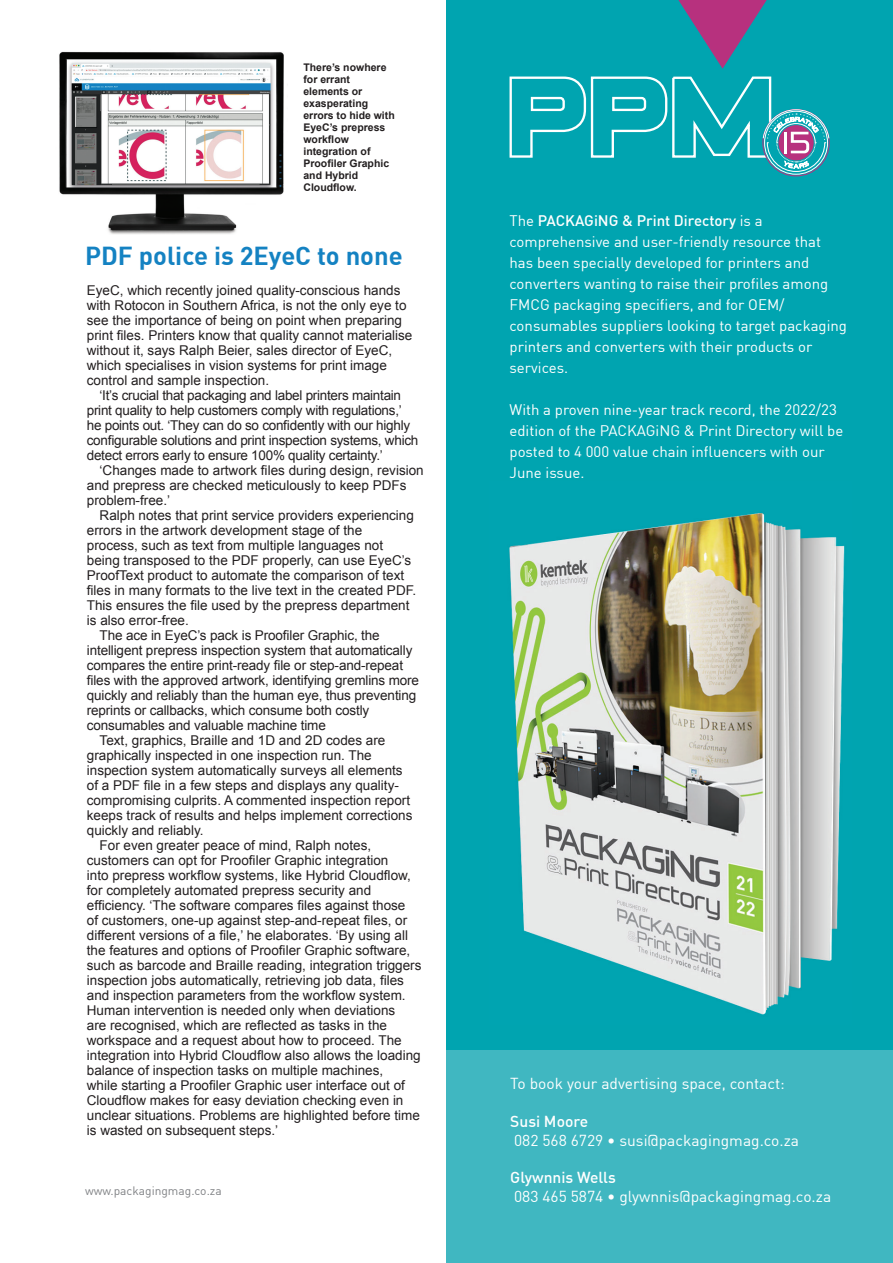
<style>
.page{position:relative;width:893px;height:1263px;background:#fff}
.page>*{position:absolute;margin:0;border:0;box-sizing:border-box;transform-origin:0 0}
.t1{font:700 25.5px "DIN";color:#1482c2}
.t2{font:15.6px "DIN";color:#fff}
.t3{font:500 15.6px "DIN";color:#fff}
.t4{font:15px/21px "DIN";color:#fff}
.t5{font:13.5px/15px "Arial";color:#231f20}
.t6{font:13.5px/15px "Arial";letter-spacing:-.02em;color:#231f20}
.t7{font:12px "DIN";color:#808285}
.t8{font:700 10.5px/12px "Arial";color:#231f20}
.s1{font-weight:500}
</style>
<div class="page">
<img style="left:59px;top:51px;width:225px;height:183px">
<div style="left:446px;top:1050px;width:447px;height:213px;background:#40b7c1"></div>
<div style="left:446px;top:0;width:447px;height:1049px;background:#00a4b0"></div>
<img style="left:509px;top:513px;width:336px;height:502px">
<svg style="left:509px;top:76px;width:321px;height:97px"></svg>
<svg style="left:678px;top:0;width:89px;height:69px"></svg>
<p class="t8" style="left:303px;top:62px;width:93px">There’s nowhere for errant elements or exasperating errors to hide with<br>EyeC’s prepress workflow integration of<br>Proofiler Graphic and Hybrid<br>Cloudflow.</p>
<h1 class="t1" style="left:85px;top:239px;width:319px">PDF police is 2EyeC to none</h1>
<p class="t5" style="left:87px;top:283px;width:327px">EyeC, which recently joined quality-conscious hands with Rotocon in Southern Africa, is not the only eye to see the importance of being on point when preparing print files. Printers know that quality cannot materialise without it, says Ralph Beier, sales director of EyeC, which specialises in vision systems for print image control and sample inspection.</p>
<p class="t6" style="left:87px;top:388px;width:333px;text-indent:13px">‘It’s crucial that packaging and label printers maintain print quality to help customers comply with regulations,’ he points out. ‘They can do so confidently with our highly configurable solutions and print inspection systems, which detect errors early to ensure 100% quality certainty.’</p>
<p class="t5" style="left:87px;top:463px;width:338px;text-indent:13px">‘Changes made to artwork files during design, revision and prepress are checked meticulously to keep PDFs problem-free.’</p>
<p class="t5" style="left:100px;top:508px;width:316px">Ralph notes that print service providers experiencing</p>
<p class="t5" style="left:87px;top:523px;width:277px">errors in the artwork development stage of the</p>
<p class="t5" style="left:87px;top:538px;width:298px">process, such as text from multiple languages not</p>
<p class="t5" style="left:87px;top:553px;width:326px">being transposed to the PDF properly, can use EyeC’s</p>
<p class="t5" style="left:87px;top:568px;width:319px">ProofText product to automate the comparison of text</p>
<p class="t5" style="left:87px;top:583px;width:331px">files in many formats to the live text in the created PDF.</p>
<p class="t5" style="left:87px;top:598px;width:324px">This ensures the file used by the prepress department</p>
<p class="t5" style="left:87px;top:613px;width:104px">is also error-free.</p>
<p class="t5" style="left:100px;top:628px;width:282px">The ace in EyeC’s pack is Proofiler Graphic, the</p>
<p class="t5" style="left:87px;top:643px;width:327px">intelligent prepress inspection system that automatically</p>
<p class="t5" style="left:87px;top:658px;width:318px">compares the entire print-ready file or step-and-repeat</p>
<p class="t5" style="left:87px;top:673px;width:334px">files with the approved artwork, identifying gremlins more</p>
<p class="t5" style="left:87px;top:688px;width:331px">quickly and reliably than the human eye, thus preventing</p>
<p class="t5" style="left:87px;top:703px;width:284px">reprints or callbacks, which consume both costly</p>
<p class="t5" style="left:87px;top:718px;width:240px">consumables and valuable machine time</p>
<p class="t5" style="left:100px;top:733px;width:287px">Text, graphics, Braille and 1D and 2D codes are</p>
<p class="t5" style="left:87px;top:748px;width:286px">graphically inspected in one inspection run. The</p>
<p class="t5" style="left:87px;top:763px;width:317px">inspection system automatically surveys all elements</p>
<p class="t5" style="left:87px;top:778px;width:314px">of a PDF file in a few steps and displays any quality-</p>
<p class="t5" style="left:87px;top:793px;width:325px">compromising culprits. A commented inspection report</p>
<p class="t5" style="left:87px;top:808px;width:327px">keeps track of results and helps implement corrections</p>
<p class="t5" style="left:87px;top:823px;width:118px">quickly and reliably.</p>
<p class="t5" style="left:100px;top:838px;width:273px">For even greater peace of mind, Ralph notes,</p>
<p class="t5" style="left:87px;top:853px;width:303px">customers can opt for Proofiler Graphic integration</p>
<p class="t5" style="left:87px;top:868px;width:326px">into prepress workflow systems, like Hybrid Cloudflow,</p>
<p class="t5" style="left:87px;top:883px;width:286px">for completely automated prepress security and</p>
<p class="t5" style="left:87px;top:898px;width:320px">efficiency. ‘The software compares files against those</p>
<p class="t5" style="left:87px;top:913px;width:322px">of customers, one-up against step-and-repeat files, or</p>
<p class="t5" style="left:87px;top:928px;width:323px">different versions of a file,’ he elaborates. ‘By using all</p>
<p class="t5" style="left:87px;top:943px;width:325px">the features and options of Proofiler Graphic software,</p>
<p class="t5" style="left:87px;top:958px;width:336px">such as barcode and Braille reading, integration triggers</p>
<p class="t5" style="left:87px;top:973px;width:319px">inspection jobs automatically, retrieving job data, files</p>
<p class="t5" style="left:87px;top:988px;width:320px">and inspection parameters from the workflow system.</p>
<p class="t5" style="left:87px;top:1003px;width:310px">Human intervention is needed only when deviations</p>
<p class="t5" style="left:87px;top:1018px;width:302px">are recognised, which are reflected as tasks in the</p>
<p class="t5" style="left:87px;top:1033px;width:316px">workspace and a request about how to proceed. The</p>
<p class="t5" style="left:87px;top:1048px;width:335px">integration into Hybrid Cloudflow also allows the loading</p>
<p class="t5" style="left:87px;top:1063px;width:298px">balance of inspection tasks on multiple machines,</p>
<p class="t5" style="left:87px;top:1078px;width:320px">while starting a Proofiler Graphic user interface out of</p>
<p class="t5" style="left:87px;top:1093px;width:318px">Cloudflow makes for easy deviation checking even in</p>
<p class="t5" style="left:87px;top:1108px;width:335px">unclear situations. Problems are highlighted before time</p>
<p class="t5" style="left:87px;top:1123px;width:193px">is wasted on subsequent steps.’</p>
<p class="t7" style="left:85px;top:1183px;width:138px">www.packagingmag.co.za</p>
<p class="t4" style="left:509px;top:210px;width:339px">The <span class="s1">PACKAGiNG &amp; Print Directory</span> is a comprehensive and user-friendly resource that has been specially developed for printers and converters wanting to raise their profiles among FMCG packaging specifiers, and for OEM/ consumables suppliers looking to target packaging printers and converters with their products or services.</p>
<p class="t4" style="left:509px;top:399px;width:335px">With a proven nine-year track record, the 2022/23 edition of the PACKAGiNG &amp; Print Directory will be posted to 4 000 value chain influencers with our June issue.</p>
<p class="t2" style="left:510px;top:1074px;width:276px">To book your advertising space, contact:</p>
<p class="t3" style="left:510px;top:1111px;width:79px">Susi Moore</p>
<p class="t2" style="left:514px;top:1130px;width:286px">082 568 6729 • susi@packagingmag.co.za</p>
<p class="t3" style="left:510px;top:1167px;width:107px">Glywnnis Wells</p>
<p class="t2" style="left:514px;top:1186px;width:319px">083 465 5874 • glywnnis@packagingmag.co.za</p>
</div>
